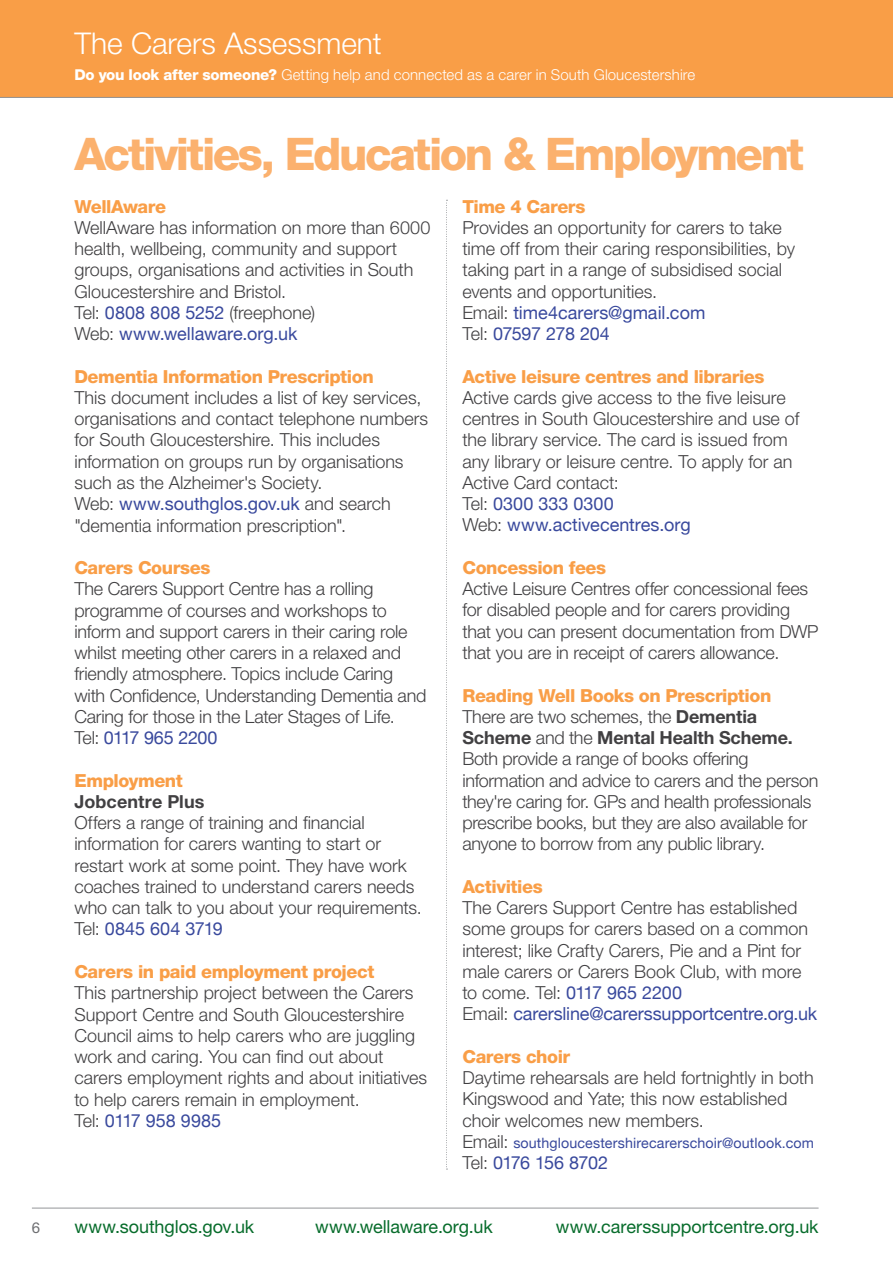
<style>
.page{position:relative;width:893px;height:1263px;background:#fff}
.page>*{position:absolute;margin:0;border:0;box-sizing:border-box;transform-origin:0 0}
.t1{font:800 45px "Helvetica Neue";letter-spacing:-.055em;color:#fbb16e}
.t2{font:300 30px "Helvetica Neue";color:#fff}
.t3{font:300 18px/21.3px "Helvetica Neue";letter-spacing:-.005em;color:#414042}
.t4{font:800 18px "Helvetica Neue";letter-spacing:-.025em;color:#f99e47}
.t5{font:18px "Helvetica Neue";letter-spacing:-.005em;color:#076c2b}
.t6{font:18px "Helvetica Neue";letter-spacing:-.03em;color:#39499d}
.t7{font:700 18px "Helvetica Neue";letter-spacing:.005em;color:#414042}
.t8{font:300 15px "Helvetica Neue";letter-spacing:.005em;color:#fff}
.t9{font:15px "Helvetica Neue";color:#6d6e71}
.t10{font:14.25px "Helvetica Neue";letter-spacing:.01em;color:#39499d}
.s1{font-weight:800}
.s2{font-weight:400;color:#39499d}
.s3{font-weight:800;color:#f99e47}
.s4{font-weight:700}
.s5{font-weight:300;font-size:18px;color:#414042}
.s6{font-weight:300;color:#414042}
</style>
<div class="page">
<div style="left:0;top:0;width:893px;height:98px;background:#f99e47"></div>
<hr style="left:892px;top:0;width:1px;height:98px;background:#00a2a5">
<hr style="left:32px;top:1208px;width:787px;height:1px;background:#939598">
<hr style="left:0;top:97px;width:893px;height:1px;background:#939598">
<svg style="left:446px;top:200px;width:1px;height:970px"></svg>
<h2 class="t2" style="left:74px;top:25px;width:309px">The Carers Assessment</h2>
<p class="t8" style="left:74px;top:66px;width:622px"><span class="s1">Do you look after someone?</span> Getting help and connected as a carer in South Gloucestershire</p>
<h1 class="t1" style="left:74px;top:127px;width:731px">Activities, Education &amp; Employment</h1>
<p class="t4" style="left:74px;top:195px;width:93px">WellAware</p>
<p class="t3" style="left:74px;top:216px;width:358px">WellAware has information on more than 6000 health, wellbeing, community and support groups, organisations and activities in South Gloucestershire and Bristol.<br>Tel: <span class="s2">0808 808 5252</span> (freephone)<br>Web: <span class="s2">www.wellaware.org.uk</span></p>
<p class="t4" style="left:74px;top:366px;width:301px">Dementia Information Prescription</p>
<p class="t3" style="left:74px;top:386px;width:355px">This document includes a list of key services, organisations and contact telephone numbers for South Gloucestershire. This includes information on groups run by organisations such as the Alzheimer's Society.<br>Web: <span class="s2">www.southglos.gov.uk</span> and search "dementia information prescription".</p>
<p class="t4" style="left:74px;top:557px;width:137px">Carers Courses</p>
<p class="t3" style="left:74px;top:578px;width:354px">The Carers Support Centre has a rolling programme of courses and workshops to inform and support carers in their caring role whilst meeting other carers in a relaxed and friendly atmosphere. Topics include Caring with Confidence, Understanding Dementia and Caring for those in the Later Stages of Life.<br>Tel: <span class="s2">0117 965 2200</span></p>
<p class="t4" style="left:74px;top:769px;width:110px">Employment</p>
<p class="t7" style="left:74px;top:790px;width:132px">Jobcentre Plus</p>
<p class="t3" style="left:74px;top:812px;width:349px">Offers a range of training and financial information for carers wanting to start or restart work at some point. They have work coaches trained to understand carers needs who can talk to you about your requirements.<br>Tel: <span class="s2">0845 604 3719</span></p>
<p class="t4" style="left:74px;top:961px;width:301px">Carers in paid employment project</p>
<p class="t3" style="left:74px;top:982px;width:354px">This partnership project between the Carers Support Centre and South Gloucestershire Council aims to help carers who are juggling work and caring. You can find out about carers employment rights and about initiatives to help carers remain in employment.<br>Tel: <span class="s2">0117 958 9985</span></p>
<p class="t4" style="left:462px;top:195px;width:124px">Time 4 Carers</p>
<p class="t3" style="left:462px;top:216px;width:334px">Provides an opportunity for carers to take time off from their caring responsibilities, by taking part in a range of subsidised social events and opportunities.<br>Email: <span class="s2">time4carers@gmail.com<br></span>Tel: <span class="s2">07597 278 204</span></p>
<p class="t4" style="left:462px;top:365px;width:304px">Active leisure centres and libraries</p>
<p class="t3" style="left:462px;top:386px;width:338px">Active cards give access to the five leisure centres in South Gloucestershire and use of the library service. The card is issued from any library or leisure centre. To apply for an Active Card contact:<br>Tel: <span class="s2">0300 333 0300<br></span>Web: <span class="s2">www.activecentres.org</span></p>
<p class="t4" style="left:462px;top:557px;width:145px">Concession fees</p>
<p class="t3" style="left:462px;top:578px;width:358px">Active Leisure Centres offer concessional fees for disabled people and for carers providing that you can present documentation from DWP that you are in receipt of carers allowance.</p>
<p class="t3" style="left:462px;top:684px;width:358px"><span class="s3">Reading Well Books on Prescription </span>There are two schemes, the <span class="s4">Dementia Scheme</span> and the <span class="s4">Mental Health Scheme.<br></span>Both provide a range of books offering information and advice to carers and the person they're caring for. GPs and health professionals prescribe books, but they are also available for anyone to borrow from any public library.</p>
<p class="t4" style="left:462px;top:876px;width:82px">Activities</p>
<p class="t3" style="left:462px;top:897px;width:356px">The Carers Support Centre has established some groups for carers based on a common interest; like Crafty Carers, Pie and a Pint for male carers or Carers Book Club, with more to come. Tel: <span class="s2">0117 965 2200<br></span>Email: <span class="s2">carersline@carerssupportcentre.org.uk</span></p>
<p class="t4" style="left:462px;top:1046px;width:109px">Carers choir</p>
<p class="t3" style="left:462px;top:1067px;width:353px">Daytime rehearsals are held fortnightly in both<br>Kingswood and Yate; this now established choir welcomes new members.</p>
<p class="t10" style="left:462px;top:1133px;width:353px"><span class="s5">Email:</span> southgloucestershirecarerschoir@outlook.com</p>
<p class="t6" style="left:462px;top:1150px;width:147px"><span class="s6">Tel:</span> 0176 156 8702</p>
<p class="t9" style="left:32px;top:1219px;width:10px">6</p>
<p class="t5" style="left:74px;top:1216px;width:181px">www.southglos.gov.uk</p>
<p class="t5" style="left:315px;top:1216px;width:179px">www.wellaware.org.uk</p>
<p class="t5" style="left:556px;top:1216px;width:264px">www.carerssupportcentre.org.uk</p>
</div>
